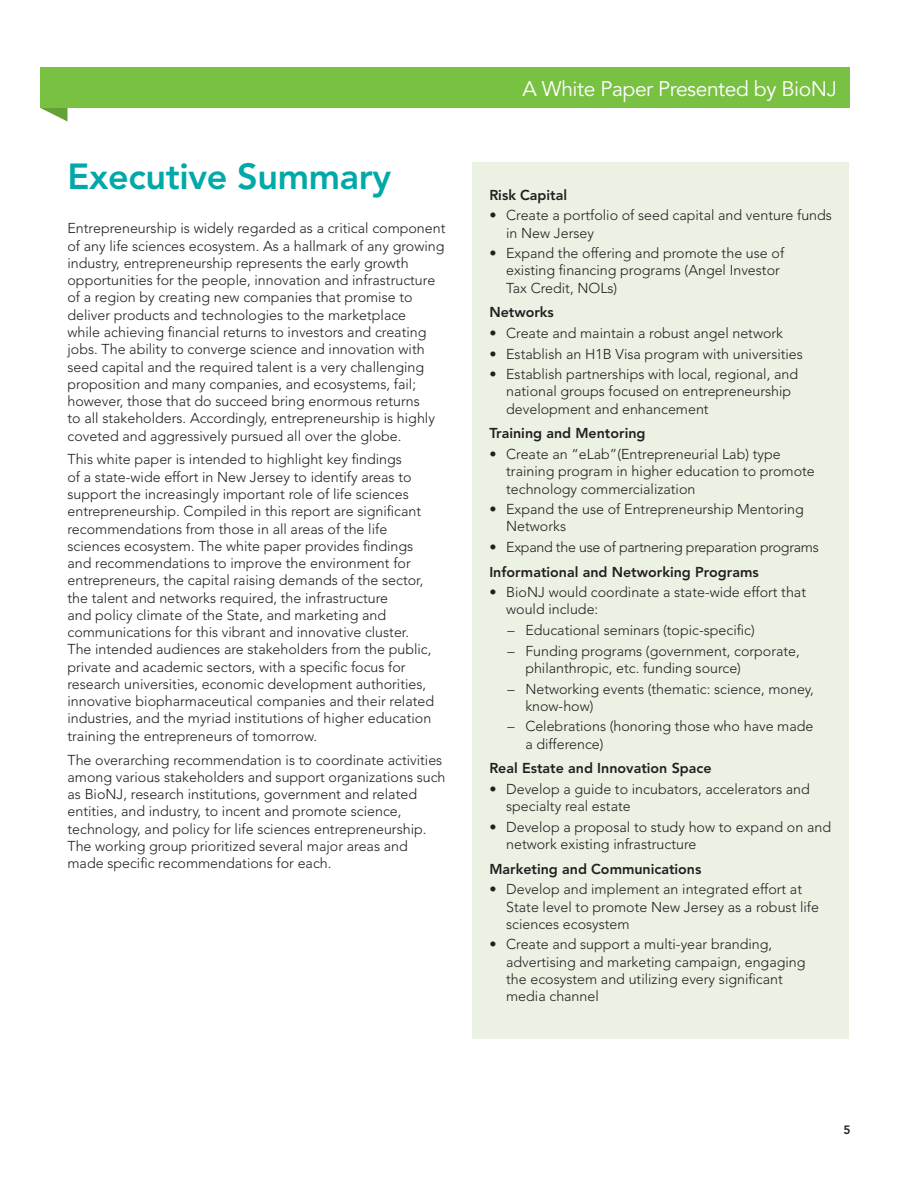
<style>
.page{position:relative;width:918px;height:1188px;background:#fff}
.page>*{position:absolute;margin:0;border:0;box-sizing:border-box;transform-origin:0 0}
.t1{font:800 36px "Avenir LT Std";letter-spacing:-.01em;color:#00a9a7}
.t2{font:21px "Avenir LT Std";letter-spacing:-.02em;color:#fff}
.t3{font:300 14.25px/17.2px "Avenir LT Std";color:#231f20}
.t4{font:800 14.25px "Avenir LT Std";color:#231f20}
.t5{font:300 14.25px "Avenir LT Std";letter-spacing:-.02em;color:#231f20}
.t6{font:800 12px "Avenir LT Std";color:#231f20}
</style>
<div class="page">
<div style="left:40px;top:68px;width:810px;height:40px;background:#79c142"></div>
<svg style="left:40px;top:108px;width:28px;height:14px"></svg>
<div style="left:472px;top:162px;width:377px;height:877px;background:#ebf2e4"></div>
<h1 class="t1" style="left:68px;top:155px;width:325px">Executive Summary</h1>
<p class="t3" style="left:68px;top:220px;width:380px">Entrepreneurship is widely regarded as a critical component of any life sciences ecosystem. As a hallmark of any growing industry, entrepreneurship represents the early growth opportunities for the people, innovation and infrastructure of a region by creating new companies that promise to deliver products and technologies to the marketplace<br>while achieving financial returns to investors and creating jobs. The ability to converge science and innovation with seed capital and the required talent is a very challenging proposition and many companies, and ecosystems, fail; however, those that do succeed bring enormous returns<br>to all stakeholders. Accordingly, entrepreneurship is highly coveted and aggressively pursued all over the globe.</p>
<p class="t3" style="left:68px;top:451px;width:368px">This white paper is intended to highlight key findings<br>of a state-wide effort in New Jersey to identify areas to support the increasingly important role of life sciences entrepreneurship. Compiled in this report are significant recommendations from those in all areas of the life sciences ecosystem. The white paper provides findings and recommendations to improve the environment for entrepreneurs, the capital raising demands of the sector, the talent and networks required, the infrastructure<br>and policy climate of the State, and marketing and communications for this vibrant and innovative cluster.<br>The intended audiences are stakeholders from the public, private and academic sectors, with a specific focus for research universities, economic development authorities, innovative biopharmaceutical companies and their related industries, and the myriad institutions of higher education training the entrepreneurs of tomorrow.</p>
<p class="t3" style="left:68px;top:751px;width:380px">The overarching recommendation is to coordinate activities among various stakeholders and support organizations such as BioNJ, research institutions, government and related entities, and industry, to incent and promote science, technology, and policy for life sciences entrepreneurship.<br>The working group prioritized several major areas and made specific recommendations for each.</p>
<h2 class="t2" style="left:523px;top:76px;width:316px">A White Paper Presented by BioNJ</h2>
<p class="t4" style="left:489px;top:186px;width:79px">Risk Capital</p>
<p class="t3" style="left:506px;top:207px;width:327px;text-indent:-17px">• Create a portfolio of seed capital and venture funds in New Jersey</p>
<p class="t3" style="left:506px;top:245px;width:280px;text-indent:-17px">• Expand the offering and promote the use of existing financing programs (Angel Investor<br>Tax Credit, NOLs)</p>
<p class="t4" style="left:489px;top:304px;width:66px">Networks</p>
<p class="t3" style="left:489px;top:325px;width:295px">• Create and maintain a robust angel network</p>
<p class="t3" style="left:489px;top:345px;width:315px">• Establish an H1B Visa program with universities</p>
<p class="t3" style="left:506px;top:366px;width:293px;text-indent:-17px">• Establish partnerships with local, regional, and national groups focused on entrepreneurship development and enhancement</p>
<p class="t4" style="left:489px;top:425px;width:158px">Training and Mentoring</p>
<p class="t3" style="left:506px;top:446px;width:310px;text-indent:-17px">• Create an “eLab”(Entrepreneurial Lab) type training program in higher education to promote technology commercialization</p>
<p class="t3" style="left:506px;top:501px;width:299px;text-indent:-17px">• Expand the use of Entrepreneurship Mentoring<br>Networks</p>
<p class="t5" style="left:489px;top:539px;width:331px">• Expand the use of partnering preparation programs</p>
<p class="t4" style="left:489px;top:563px;width:271px">Informational and Networking Programs</p>
<p class="t3" style="left:506px;top:584px;width:301px;text-indent:-17px">• BioNJ would coordinate a state-wide effort that would include:</p>
<p class="t3" style="left:507px;top:622px;width:249px">– Educational seminars (topic-specific)</p>
<p class="t3" style="left:525px;top:642px;width:276px;text-indent:-18px">– Funding programs (government, corporate, philanthropic, etc. funding source)</p>
<p class="t3" style="left:525px;top:680px;width:290px;text-indent:-18px">– Networking events (thematic: science, money, know-how)</p>
<p class="t3" style="left:525px;top:718px;width:290px;text-indent:-18px">– Celebrations (honoring those who have made a difference)</p>
<p class="t4" style="left:489px;top:760px;width:224px">Real Estate and Innovation Space</p>
<p class="t3" style="left:506px;top:780px;width:305px;text-indent:-17px">• Develop a guide to incubators, accelerators and specialty real estate</p>
<p class="t3" style="left:506px;top:818px;width:326px;text-indent:-17px">• Develop a proposal to study how to expand on and network existing infrastructure</p>
<p class="t4" style="left:489px;top:860px;width:214px">Marketing and Communications</p>
<p class="t3" style="left:506px;top:881px;width:314px;text-indent:-17px">• Develop and implement an integrated effort at<br>State level to promote New Jersey as a robust life sciences ecosystem</p>
<p class="t3" style="left:506px;top:936px;width:301px;text-indent:-17px">• Create and support a multi-year branding, advertising and marketing campaign, engaging the ecosystem and utilizing every significant media channel</p>
<p class="t6" style="left:843px;top:1123px;width:9px">5</p>
</div>
